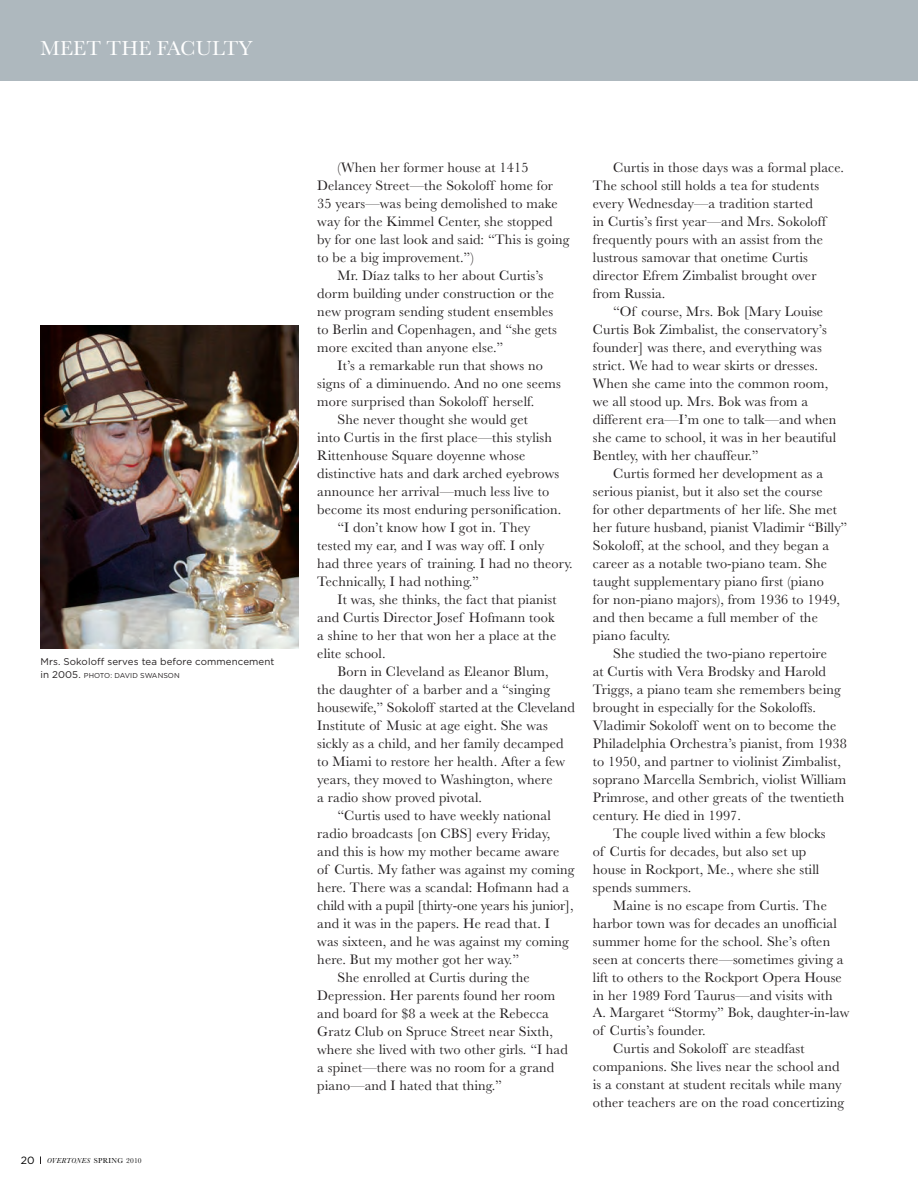
<style>
.page{position:relative;width:918px;height:1188px;background:#fff}
.page>*{position:absolute;margin:0;border:0;box-sizing:border-box;transform-origin:0 0}
.t1{font:21px "Baskerville MT Pro";letter-spacing:.005em;color:#fff}
.t2{font:14.25px/18px "Baskerville MT Pro";letter-spacing:.01em;color:#231f20}
.t3{font:14.25px "Baskerville MT Pro";letter-spacing:-.01em;color:#231f20}
.t4{font:9.75px "Gotham";letter-spacing:.01em;color:#231f20}
.t5{font:7.5px "Baskerville MT Pro";letter-spacing:.05em;color:#000}
.t6{font:7.2px "Gotham";letter-spacing:.01em;color:#231f20}
.s1{font-size:9.75px}
.s2{font-family:"Gotham";font-size:10.5px}
.s3{font-style:italic}
</style>
<div class="page">
<div style="left:0;top:0;width:918px;height:81px;background:#aeb8be"></div>
<img style="left:40px;top:325px;width:259px;height:324px">
<h1 class="t1" style="left:40px;top:41px;width:214px">MEET THE FACULTY</h1>
<p class="t4" style="left:40px;top:656px;width:236px">Mrs. Sokoloff serves tea before commencement</p>
<p class="t6" style="left:40px;top:672px;width:141px"><span class="s1">in 2005.</span> PHOTO: DAVID SWANSON</p>
<p class="t5" style="left:21px;top:1158px;width:122px"><span class="s2">20</span> <span class="s3">OVERTONES</span> SPRING 2010</p>
<p class="t2" style="left:338px;top:160px;width:192px">(When her former house at 1415</p>
<p class="t2" style="left:317px;top:178px;width:237px">Delancey Street—the Sokoloff home for</p>
<p class="t2" style="left:317px;top:196px;width:242px">35 years—was being demolished to make</p>
<p class="t2" style="left:317px;top:214px;width:237px">way for the Kimmel Center, she stopped</p>
<p class="t2" style="left:317px;top:232px;width:254px">by for one last look and said: “This is going</p>
<p class="t2" style="left:317px;top:250px;width:158px">to be a big improvement.”)</p>
<p class="t2" style="left:338px;top:268px;width:207px">Mr. Díaz talks to her about Curtis’s</p>
<p class="t2" style="left:317px;top:286px;width:238px">dorm building under construction or the</p>
<p class="t2" style="left:317px;top:304px;width:237px">new program sending student ensembles</p>
<p class="t2" style="left:317px;top:322px;width:241px">to Berlin and Copenhagen, and “she gets</p>
<p class="t2" style="left:317px;top:340px;width:187px">more excited than anyone else.”</p>
<p class="t2" style="left:338px;top:358px;width:207px">It’s a remarkable run that shows no</p>
<p class="t2" style="left:317px;top:376px;width:245px">signs of a diminuendo. And no one seems</p>
<p class="t2" style="left:317px;top:394px;width:219px">more surprised than Sokoloff herself.</p>
<p class="t2" style="left:338px;top:412px;width:192px">She never thought she would get</p>
<p class="t2" style="left:317px;top:430px;width:236px">into Curtis in the first place—this stylish</p>
<p class="t2" style="left:317px;top:448px;width:210px">Rittenhouse Square doyenne whose</p>
<p class="t2" style="left:317px;top:466px;width:243px">distinctive hats and dark arched eyebrows</p>
<p class="t2" style="left:317px;top:484px;width:233px">announce her arrival—much less live to</p>
<p class="t2" style="left:317px;top:502px;width:246px">become its most enduring personification.</p>
<p class="t2" style="left:338px;top:520px;width:194px">“I don’t know how I got in. They</p>
<p class="t2" style="left:317px;top:538px;width:228px">tested my ear, and I was way off. I only</p>
<p class="t2" style="left:317px;top:556px;width:257px">had three years of training. I had no theory.</p>
<p class="t2" style="left:317px;top:574px;width:163px">Technically, I had nothing.”</p>
<p class="t2" style="left:338px;top:592px;width:221px">It was, she thinks, the fact that pianist</p>
<p class="t2" style="left:317px;top:610px;width:239px">and Curtis Director Josef Hofmann took</p>
<p class="t2" style="left:317px;top:628px;width:240px">a shine to her that won her a place at the</p>
<p class="t2" style="left:317px;top:646px;width:70px">elite school.</p>
<p class="t2" style="left:338px;top:664px;width:213px">Born in Cleveland as Eleanor Blum,</p>
<p class="t2" style="left:317px;top:682px;width:234px">the daughter of a barber and a “singing</p>
<p class="t2" style="left:317px;top:700px;width:259px">housewife,” Sokoloff started at the Cleveland</p>
<p class="t2" style="left:317px;top:718px;width:232px">Institute of Music at age eight. She was</p>
<p class="t2" style="left:317px;top:736px;width:248px">sickly as a child, and her family decamped</p>
<p class="t2" style="left:317px;top:754px;width:249px">to Miami to restore her health. After a few</p>
<p class="t2" style="left:317px;top:772px;width:237px">years, they moved to Washington, where</p>
<p class="t2" style="left:317px;top:790px;width:166px">a radio show proved pivotal.</p>
<p class="t2" style="left:338px;top:808px;width:215px">“Curtis used to have weekly national</p>
<p class="t2" style="left:317px;top:826px;width:234px">radio broadcasts [on CBS] every Friday,</p>
<p class="t2" style="left:317px;top:844px;width:244px">and this is how my mother became aware</p>
<p class="t2" style="left:317px;top:862px;width:259px">of Curtis. My father was against my coming</p>
<p class="t2" style="left:317px;top:880px;width:253px">here. There was a scandal: Hofmann had a</p>
<p class="t3" style="left:317px;top:900px;width:258px">child with a pupil [thirty-one years his junior],</p>
<p class="t2" style="left:317px;top:916px;width:234px">and it was in the papers. He read that. I</p>
<p class="t2" style="left:317px;top:934px;width:253px">was sixteen, and he was against my coming</p>
<p class="t2" style="left:317px;top:952px;width:203px">here. But my mother got her way.”</p>
<p class="t2" style="left:338px;top:970px;width:194px">She enrolled at Curtis during the</p>
<p class="t2" style="left:317px;top:988px;width:239px">Depression. Her parents found her room</p>
<p class="t2" style="left:317px;top:1006px;width:233px">and board for $8 a week at the Rebecca</p>
<p class="t2" style="left:317px;top:1024px;width:237px">Gratz Club on Spruce Street near Sixth,</p>
<p class="t2" style="left:317px;top:1042px;width:252px">where she lived with two other girls. “I had</p>
<p class="t2" style="left:317px;top:1060px;width:239px">a spinet—there was no room for a grand</p>
<p class="t2" style="left:317px;top:1078px;width:186px">piano—and I hated that thing.”</p>
<p class="t2" style="left:593px;top:160px;width:253px;text-indent:20px">Curtis in those days was a formal place.<br>The school still holds a tea for students every Wednesday—a tradition started<br>in Curtis’s first year—and Mrs. Sokoloff frequently pours with an assist from the lustrous samovar that onetime Curtis director Efrem Zimbalist brought over from Russia.</p>
<p class="t2" style="left:593px;top:304px;width:245px;text-indent:20px">“Of course, Mrs. Bok [Mary Louise Curtis Bok Zimbalist, the conservatory’s founder] was there, and everything was strict. We had to wear skirts or dresses.<br>When she came into the common room, we all stood up. Mrs. Bok was from a different era—I’m one to talk—and when she came to school, it was in her beautiful Bentley, with her chauffeur.”</p>
<p class="t2" style="left:593px;top:466px;width:256px;text-indent:20px">Curtis formed her development as a serious pianist, but it also set the course<br>for other departments of her life. She met her future husband, pianist Vladimir “Billy” Sokoloff, at the school, and they began a career as a notable two-piano team. She taught supplementary piano first (piano<br>for non-piano majors), from 1936 to 1949, and then became a full member of the piano faculty.</p>
<p class="t2" style="left:593px;top:646px;width:255px;text-indent:20px">She studied the two-piano repertoire<br>at Curtis with Vera Brodsky and Harold Triggs, a piano team she remembers being brought in especially for the Sokoloffs.<br>Vladimir Sokoloff went on to become the Philadelphia Orchestra’s pianist, from 1938 to 1950, and partner to violinist Zimbalist, soprano Marcella Sembrich, violist William Primrose, and other greats of the twentieth century. He died in 1997.</p>
<p class="t2" style="left:593px;top:825px;width:234px;text-indent:20px">The couple lived within a few blocks of Curtis for decades, but also set up house in Rockport, Me., where she still spends summers.</p>
<p class="t2" style="left:613px;top:897px;width:215px">Maine is no escape from Curtis. The</p>
<p class="t2" style="left:593px;top:915px;width:245px">harbor town was for decades an unofficial</p>
<p class="t2" style="left:593px;top:933px;width:239px">summer home for the school. She’s often</p>
<p class="t2" style="left:593px;top:951px;width:252px">seen at concerts there—sometimes giving a</p>
<p class="t2" style="left:593px;top:969px;width:250px">lift to others to the Rockport Opera House</p>
<p class="t2" style="left:593px;top:987px;width:241px">in her 1989 Ford Taurus—and visits with</p>
<p class="t2" style="left:593px;top:1005px;width:258px">A. Margaret “Stormy” Bok, daughter-in-law</p>
<p class="t2" style="left:593px;top:1023px;width:114px">of Curtis’s founder.</p>
<p class="t2" style="left:613px;top:1041px;width:193px">Curtis and Sokoloff are steadfast</p>
<p class="t2" style="left:593px;top:1059px;width:248px">companions. She lives near the school and</p>
<p class="t2" style="left:593px;top:1077px;width:250px">is a constant at student recitals while many</p>
<p class="t2" style="left:593px;top:1095px;width:253px">other teachers are on the road concertizing</p>
</div>
